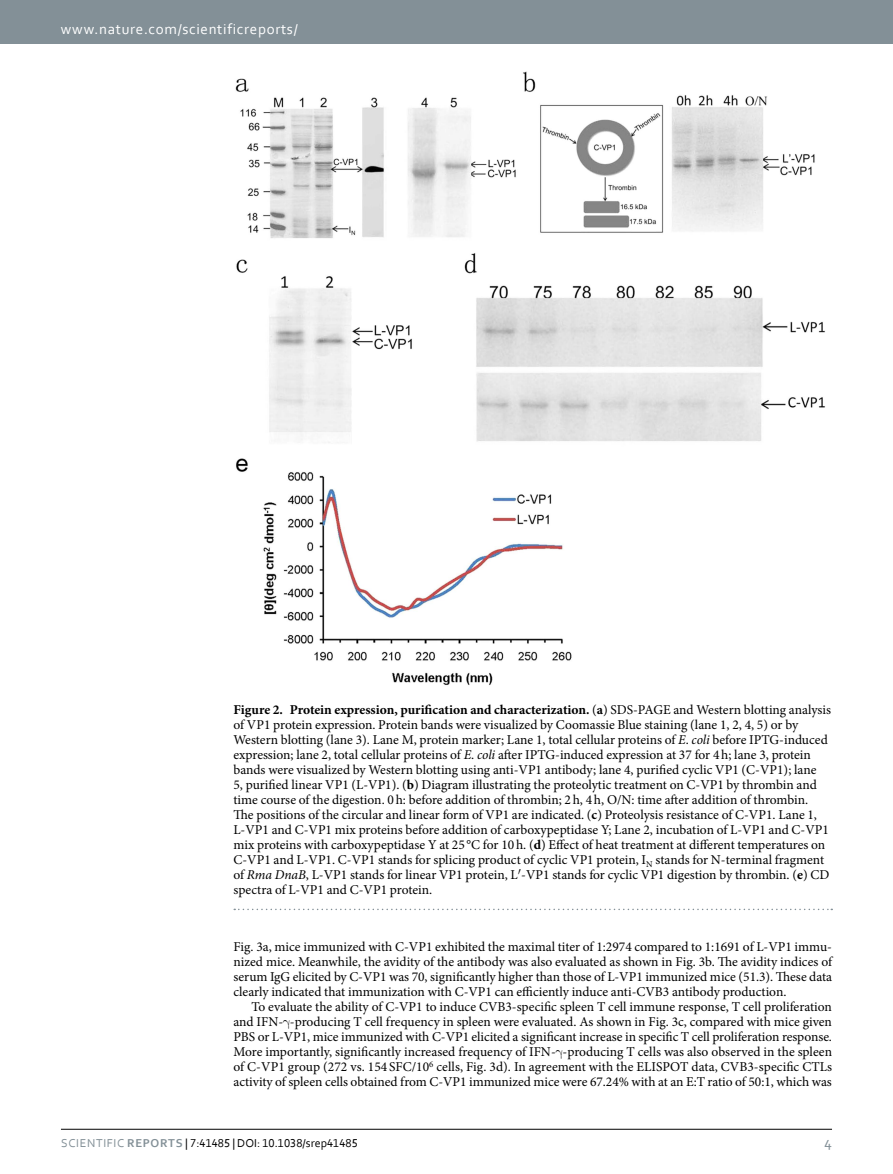
<style>
.page{position:relative;width:893px;height:1174px;background:#fff}
.page>*{position:absolute;margin:0;border:0;box-sizing:border-box;transform-origin:0 0}
.t1{font:15px "Corbel";letter-spacing:.045em;color:#fff}
.t2{font:15px "Corbel";color:#839097}
.t3{font:13.5px/15px "Minion Pro";color:#000;text-align:justify}
.t4{font:12px "Corbel";color:#000}
.s1{font-weight:700}
.s2{font-style:italic}
.s3{color:#839097}
.s4{font-weight:700;color:#839097}
</style>
<div class="page">
<div style="left:0;top:0;width:893px;height:43px;background:#839097"></div>
<hr style="left:61px;top:1129px;width:771px;height:1px;background:#000">
<img style="left:235px;top:71px;width:590px;height:614px">
<svg style="left:234px;top:908px;width:598px;height:2px"></svg>
<p class="t1" style="left:61px;top:19px;width:238px">www.nature.com/scientificreports/</p>
<p class="t3" style="left:233px;top:702px;width:599px;text-align:left"><span class="s1">Figure 2. Protein expression, purification and characterization.</span> (<span class="s1">a</span>) SDS-PAGE and Western blotting analysis of VP1 protein expression. Protein bands were visualized by Coomassie Blue staining (lane 1, 2, 4, 5) or by Western blotting (lane 3). Lane M, protein marker; Lane 1, total cellular proteins of <span class="s2">E</span>. <span class="s2">coli</span> before IPTG-induced expression; lane 2, total cellular proteins of <span class="s2">E</span>. <span class="s2">coli</span> after IPTG-induced expression at 37 for 4h; lane 3, protein bands were visualized by Western blotting using anti-VP1 antibody; lane 4, purified cyclic VP1 (C-VP1); lane<br>5, purified linear VP1 (L-VP1). (<span class="s1">b</span>) Diagram illustrating the proteolytic treatment on C-VP1 by thrombin and time course of the digestion. 0h: before addition of thrombin; 2h, 4h, O/N: time after addition of thrombin.<br>The positions of the circular and linear form of VP1 are indicated. (<span class="s1">c</span>) Proteolysis resistance of C-VP1. Lane 1, L-VP1 and C-VP1 mix proteins before addition of carboxypeptidase Y; Lane 2, incubation of L-VP1 and C-VP1 mix proteins with carboxypeptidase Y at 25 °C for 10h. (<span class="s1">d</span>) Effect of heat treatment at different temperatures on C-VP1 and L-VP1. C-VP1 stands for splicing product of cyclic VP1 protein, I<sub>N</sub> stands for N-terminal fragment of <span class="s2">Rma DnaB</span>, L-VP1 stands for linear VP1 protein, L -VP1 stands for cyclic VP1 digestion by thrombin. (<span class="s1">e</span>) CD spectra of L-VP1 and C-VP1 protein.</p>
<p class="t3" style="left:233px;top:939px;width:600px">Fig. 3a, mice immunized with C-VP1 exhibited the maximal titer of 1:2974 compared to 1:1691 of L-VP1 immu&shy;nized mice. Meanwhile, the avidity of the antibody was also evaluated as shown in Fig. 3b. The avidity indices of serum IgG elicited by C-VP1 was 70, significantly higher than those of L-VP1 immunized mice (51.3). These data clearly indicated that immunization with C-VP1 can efficiently induce anti-CVB3 antibody production.</p>
<p class="t3" style="left:233px;top:999px;width:600px;text-indent:18px">To evaluate the ability of C-VP1 to induce CVB3-specific spleen T cell immune response, T cell proliferation and IFN- -producing T cell frequency in spleen were evaluated. As shown in Fig. 3c, compared with mice given PBS or L-VP1, mice immunized with C-VP1 elicited a significant increase in specific T cell proliferation response.<br>More importantly, significantly increased frequency of IFN- -producing T cells was also observed in the spleen of C-VP1 group (272 vs. 154 SFC/10<sup>6</sup> cells, Fig. 3d). In agreement with the ELISPOT data, CVB3-specific CTLs activity of spleen cells obtained from C-VP1 immunized mice were 67.24% with at an E:T ratio of 50:1, which was</p>
<p class="t4" style="left:61px;top:1135px;width:298px"><span class="s3">Scientific</span> <span class="s4">REPORTS</span> | 7:41485 | DOI: 10.1038/srep41485</p>
<p class="t2" style="left:824px;top:1132px;width:9px">4</p>
</div>
